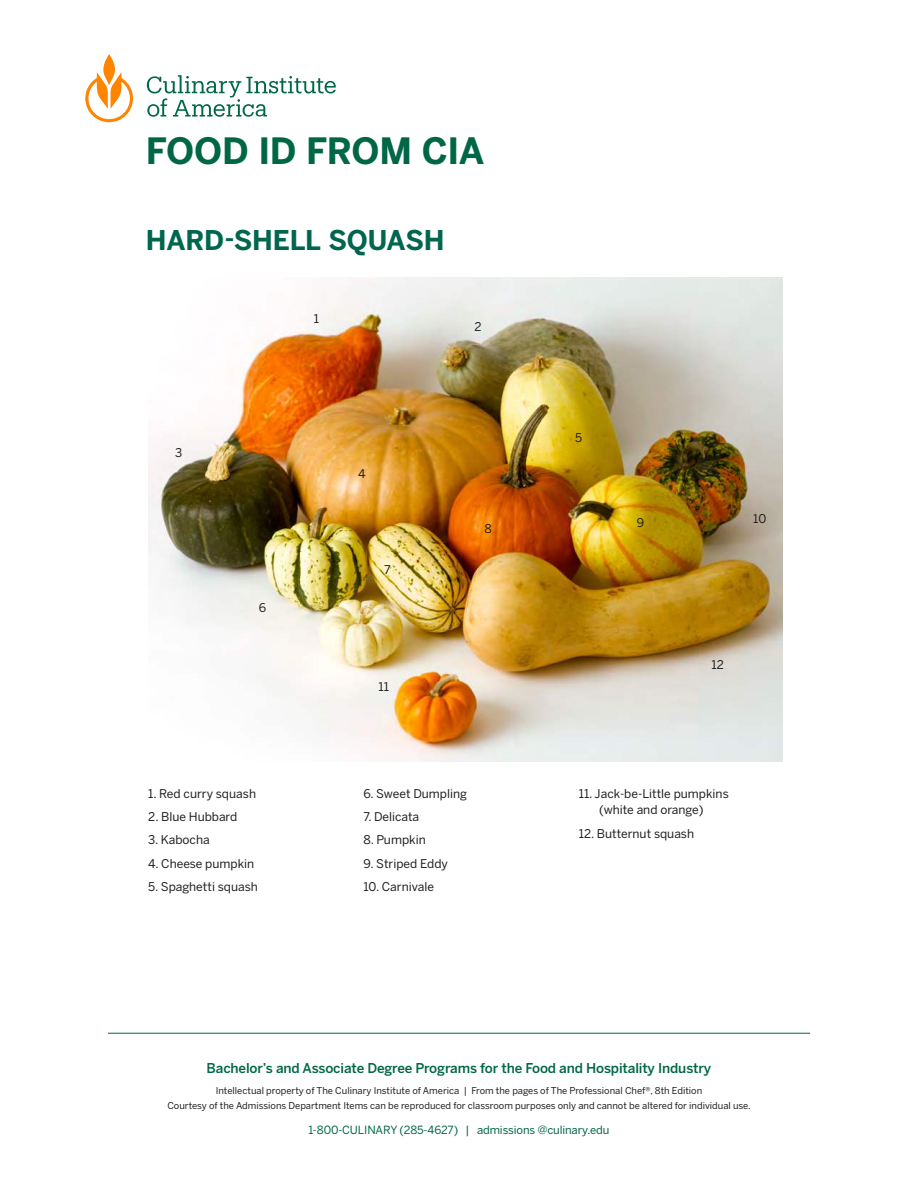
<style>
.page{position:relative;width:918px;height:1188px;background:#fff}
.page>*{position:absolute;margin:0;border:0;box-sizing:border-box;transform-origin:0 0}
.t1{font:700 36px "Benton Sans";letter-spacing:-.01em;color:#006746}
.t2{font:700 27px "Benton Sans";letter-spacing:-.01em;color:#00664d}
.t3{font:500 13.5px "Benton Sans";letter-spacing:-.01em;color:#006746}
.t4{font:12px/16.5px "Benton Sans";color:#221e1f;text-align:center}
.t5{font:11.25px "Benton Sans";letter-spacing:-.01em;color:#006746}
.t6{font:9.3px/15px "Benton Sans";color:#221e1f;text-align:center}
</style>
<div class="page">
<svg style="left:85px;top:54px;width:48px;height:68px"></svg>
<svg style="left:147px;top:75px;width:189px;height:42px"></svg>
<hr style="left:108px;top:1033px;width:702px;height:1px;background:#006746">
<img style="left:148px;top:277px;width:635px;height:484px">
<h1 class="t1" style="left:146px;top:137px;width:340px">FOOD ID FROM CIA</h1>
<h2 class="t2" style="left:146px;top:230px;width:300px">HARD-SHELL SQUASH</h2>
<p class="t4" style="left:314px;top:311px;width:7px">1</p>
<p class="t4" style="left:474px;top:319px;width:9px">2</p>
<p class="t4" style="left:175px;top:446px;width:9px">3</p>
<p class="t4" style="left:259px;top:600px;width:9px">6</p>
<p class="t4" style="left:148px;top:786px;width:109px">1. Red curry squash</p>
<p class="t4" style="left:148px;top:810px;width:91px">2. Blue Hubbard</p>
<p class="t4" style="left:148px;top:833px;width:63px">3. Kabocha</p>
<p class="t4" style="left:148px;top:856px;width:108px">4. Cheese pumpkin</p>
<p class="t4" style="left:148px;top:879px;width:111px">5. Spaghetti squash</p>
<p class="t4" style="left:358px;top:466px;width:9px">4</p>
<p class="t4" style="left:384px;top:562px;width:8px">7</p>
<p class="t4" style="left:485px;top:522px;width:9px">8</p>
<p class="t4" style="left:378px;top:679px;width:12px">11</p>
<p class="t4" style="left:364px;top:786px;width:105px">6. Sweet Dumpling</p>
<p class="t4" style="left:364px;top:810px;width:57px">7. Delicata</p>
<p class="t4" style="left:364px;top:833px;width:64px">8. Pumpkin</p>
<p class="t4" style="left:364px;top:856px;width:86px">9. Striped Eddy</p>
<p class="t4" style="left:364px;top:879px;width:72px">10. Carnivale</p>
<p class="t4" style="left:575px;top:430px;width:9px">5</p>
<p class="t4" style="left:637px;top:516px;width:9px">9</p>
<p class="t4" style="left:753px;top:511px;width:15px">10</p>
<p class="t4" style="left:712px;top:657px;width:14px">12</p>
<p class="t4" style="left:579px;top:786px;width:151px">11. Jack-be-Little pumpkins (white and orange)</p>
<p class="t4" style="left:579px;top:826px;width:117px">12. Butternut squash</p>
<h3 class="t3" style="left:207px;top:1063px;width:506px">Bachelor’s and Associate Degree Programs for the Food and Hospitality Industry</h3>
<p class="t6" style="left:167px;top:1084px;width:585px">Intellectual property of The Culinary Institute of America | From the pages of The Professional Chef®, 8th Edition<br>Courtesy of the Admissions Department Items can be reproduced for classroom purposes only and cannot be altered for individual use.</p>
<p class="t5" style="left:309px;top:1125px;width:302px">1-800-CULINARY (285-4627) | admissions @culinary.edu</p>
</div>
